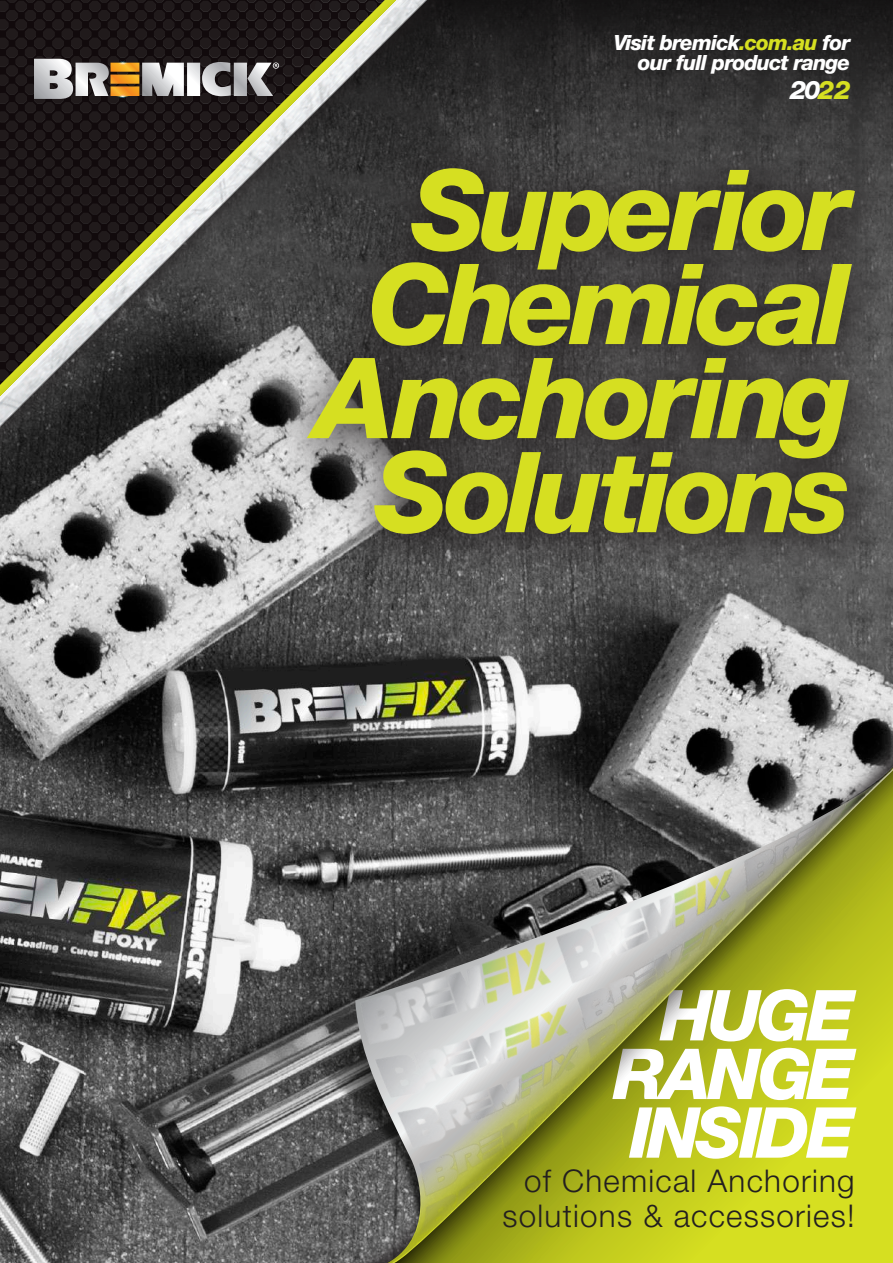
<style>
.page{position:relative;width:893px;height:1263px;background:#fff}
.page>*{position:absolute;margin:0;border:0;box-sizing:border-box;transform-origin:0 0}
.t1{font:italic 800 112.05px/94.1px "Helvetica Neue";letter-spacing:-.06em;color:#d6df21;text-align:right}
.t2{font:italic 800 70.35px/58.7px "Helvetica Neue";letter-spacing:-.06em;color:#fff;text-align:justify}
.t3{font:300 31.35px/34.7px "Helvetica Neue";letter-spacing:.04em;color:#231f20;text-align:right}
.t4{font:italic 800 25.65px "Helvetica Neue";color:#fff}
.t5{font:italic 800 21px/20.1px "Helvetica Neue";letter-spacing:-.04em;color:#fff;text-align:right}
.s1{color:#d6df21}
</style>
<div class="page">
<img style="left:0;top:583px;width:893px;height:680px">
<svg style="left:712px;top:0;width:181px;height:128px;background:#292829"></svg>
<div style="left:0;top:0;width:712px;height:831px;background:#231f20;opacity:.5"></div>
<img style="left:0;top:0;width:562px;height:620px">
<div style="left:268px;top:128px;width:625px;height:455px;background:#231f20;opacity:.75"></div>
<img style="left:211px;top:648px;width:78px;height:615px">
<img style="left:289px;top:639px;width:604px;height:624px">
<p class="t5" style="left:614px;top:33px;width:238px">Visit bremick<span class="s1">.com.au</span> for our full product range</p>
<p class="t4" style="left:790px;top:75px;width:62px">20<span class="s1">22</span></p>
<h1 class="t1" style="left:315px;top:162px;width:537px">Superior<br>Chemical<br>Anchoring<br>Solutions</h1>
<h2 class="t2" style="left:613px;top:985px;width:243px;text-indent:47px">HUGE RANGE INSIDE</h2>
<p class="t3" style="left:502px;top:1163px;width:354px">of Chemical Anchoring solutions &amp; accessories!</p>
</div>
